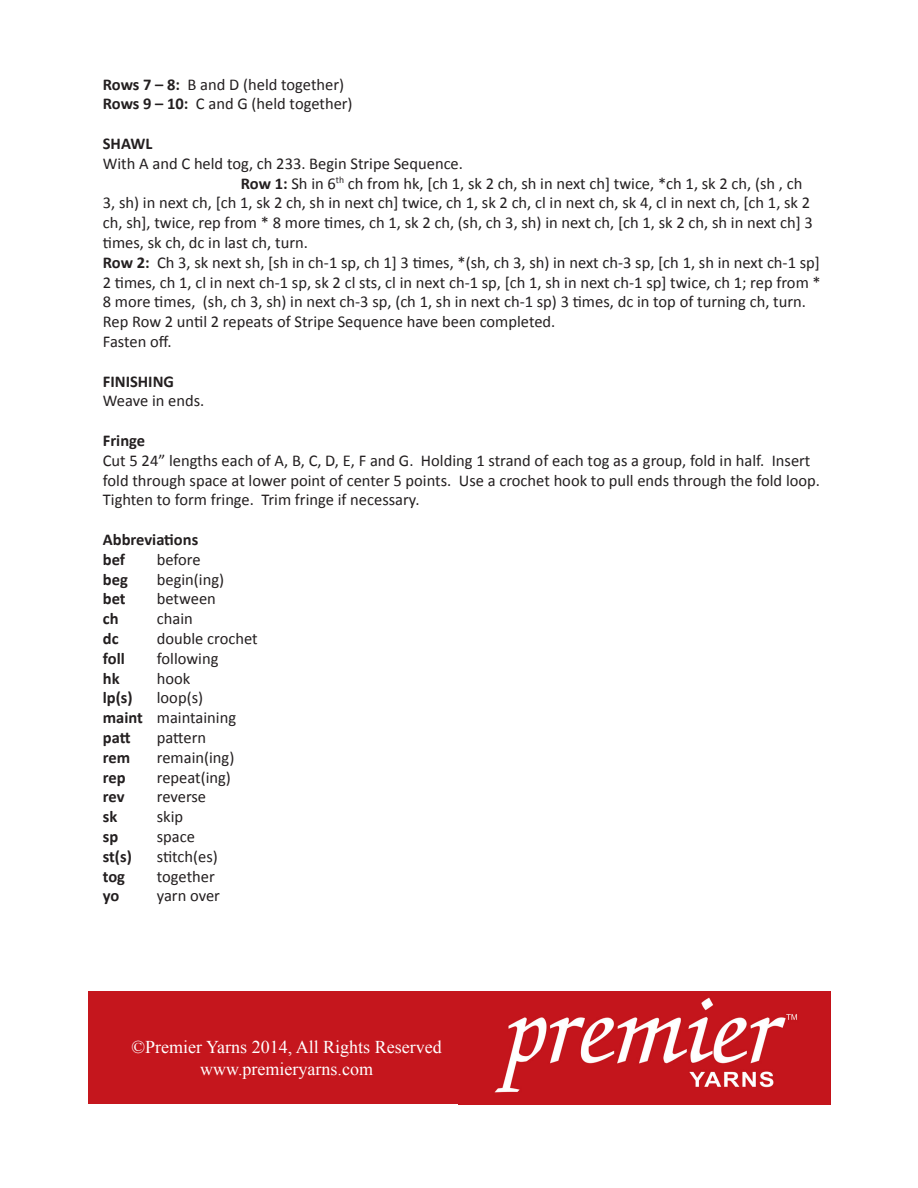
<style>
.page{position:relative;width:918px;height:1188px;background:#fff}
.page>*{position:absolute;margin:0;border:0;box-sizing:border-box;transform-origin:0 0}
.t1{font:18px "Times New Roman";color:#fff}
.No_Spacing{font:16.5px/19.8px "Calibri";color:#231f20;text-align:justify}
.No_Spacing-2{font:700 16.5px "Calibri";color:#231f20}
.s1{font-weight:700}
</style>
<div class="page">
<img style="left:460px;top:991px;width:370px;height:113px">
<div style="left:88px;top:991px;width:372px;height:113px;background:#c5161d"></div>
<p class="No_Spacing" style="left:103px;top:74px;width:243px"><span class="s1">Rows 7 – 8:</span> B and D (held together)</p>
<p class="No_Spacing" style="left:103px;top:94px;width:251px"><span class="s1">Rows 9 – 10:</span> C and G (held together)</p>
<p class="No_Spacing-2" style="left:103px;top:133px;width:51px">SHAWL</p>
<p class="No_Spacing" style="left:103px;top:153px;width:362px">With A and C held tog, ch 233. Begin Stripe Sequence.</p>
<p class="No_Spacing" style="left:241px;top:173px;width:563px"><span class="s1">Row 1:</span> Sh in 6<sup>th</sup> ch from hk, [ch 1, sk 2 ch, sh in next ch] twice, *ch 1, sk 2 ch, (sh , ch</p>
<p class="No_Spacing" style="left:103px;top:193px;width:709px">3, sh) in next ch, [ch 1, sk 2 ch, sh in next ch] twice, ch 1, sk 2 ch, cl in next ch, sk 4, cl in next ch, [ch 1, sk 2</p>
<p class="No_Spacing" style="left:103px;top:213px;width:712px">ch, sh], twice, rep from * 8 more times, ch 1, sk 2 ch, (sh, ch 3, sh) in next ch, [ch 1, sk 2 ch, sh in next ch] 3</p>
<p class="No_Spacing" style="left:103px;top:233px;width:207px">times, sk ch, dc in last ch, turn.</p>
<p class="No_Spacing" style="left:103px;top:252px;width:719px"><span class="s1">Row 2:</span> Ch 3, sk next sh, [sh in ch-1 sp, ch 1] 3 times, *(sh, ch 3, sh) in next ch-3 sp, [ch 1, sh in next ch-1 sp] 2 times, ch 1, cl in next ch-1 sp, sk 2 cl sts, cl in next ch-1 sp, [ch 1, sh in next ch-1 sp] twice, ch 1; rep from * 8 more times, (sh, ch 3, sh) in next ch-3 sp, (ch 1, sh in next ch-1 sp) 3 times, dc in top of turning ch, turn.</p>
<p class="No_Spacing" style="left:103px;top:312px;width:454px">Rep Row 2 until 2 repeats of Stripe Sequence have been completed.</p>
<p class="No_Spacing" style="left:103px;top:332px;width:70px">Fasten off.</p>
<p class="No_Spacing-2" style="left:103px;top:370px;width:73px">FINISHING</p>
<p class="No_Spacing" style="left:103px;top:391px;width:103px">Weave in ends.</p>
<p class="No_Spacing-2" style="left:103px;top:430px;width:44px">Fringe</p>
<p class="No_Spacing" style="left:103px;top:450px;width:719px;text-align:left">Cut 5 24” lengths each of A, B, C, D, E, F and G. Holding 1 strand of each tog as a group, fold in half. Insert fold through space at lower point of center 5 points. Use a crochet hook to pull ends through the fold loop.<br>Tighten to form fringe. Trim fringe if necessary.</p>
<p class="No_Spacing-2" style="left:103px;top:529px;width:97px">Abbreviations</p>
<p class="No_Spacing-2" style="left:103px;top:549px;width:24px">bef</p>
<p class="No_Spacing" style="left:157px;top:549px;width:45px">before</p>
<p class="No_Spacing-2" style="left:103px;top:568px;width:26px">beg</p>
<p class="No_Spacing" style="left:157px;top:569px;width:69px">begin(ing)</p>
<p class="No_Spacing-2" style="left:103px;top:588px;width:24px">bet</p>
<p class="No_Spacing" style="left:157px;top:589px;width:61px">between</p>
<p class="No_Spacing-2" style="left:103px;top:608px;width:17px">ch</p>
<p class="No_Spacing" style="left:157px;top:609px;width:37px">chain</p>
<p class="No_Spacing-2" style="left:103px;top:628px;width:17px">dc</p>
<p class="No_Spacing" style="left:157px;top:629px;width:102px">double crochet</p>
<p class="No_Spacing-2" style="left:103px;top:648px;width:23px">foll</p>
<p class="No_Spacing" style="left:157px;top:648px;width:63px">following</p>
<p class="No_Spacing-2" style="left:103px;top:667px;width:18px">hk</p>
<p class="No_Spacing" style="left:157px;top:668px;width:35px">hook</p>
<p class="No_Spacing-2" style="left:103px;top:687px;width:31px">lp(s)</p>
<p class="No_Spacing" style="left:157px;top:688px;width:48px">loop(s)</p>
<p class="No_Spacing" style="left:103px;top:708px;width:135px"><span class="s1">maint</span> maintaining</p>
<p class="No_Spacing-2" style="left:103px;top:727px;width:29px">patt</p>
<p class="No_Spacing" style="left:157px;top:728px;width:51px">pattern</p>
<p class="No_Spacing-2" style="left:103px;top:747px;width:29px">rem</p>
<p class="No_Spacing" style="left:157px;top:747px;width:79px">remain(ing)</p>
<p class="No_Spacing-2" style="left:103px;top:766px;width:24px">rep</p>
<p class="No_Spacing" style="left:157px;top:767px;width:76px">repeat(ing)</p>
<p class="No_Spacing-2" style="left:103px;top:786px;width:23px">rev</p>
<p class="No_Spacing" style="left:157px;top:787px;width:51px">reverse</p>
<p class="No_Spacing-2" style="left:103px;top:806px;width:16px">sk</p>
<p class="No_Spacing" style="left:157px;top:807px;width:28px">skip</p>
<p class="No_Spacing-2" style="left:103px;top:826px;width:17px">sp</p>
<p class="No_Spacing" style="left:157px;top:827px;width:40px">space</p>
<p class="No_Spacing-2" style="left:103px;top:846px;width:31px">st(s)</p>
<p class="No_Spacing" style="left:157px;top:846px;width:63px">stitch(es)</p>
<p class="No_Spacing-2" style="left:103px;top:865px;width:24px">tog</p>
<p class="No_Spacing" style="left:157px;top:866px;width:59px">together</p>
<p class="No_Spacing-2" style="left:103px;top:885px;width:18px">yo</p>
<p class="No_Spacing" style="left:157px;top:886px;width:65px">yarn over</p>
<p class="t1" style="left:132px;top:1035px;width:312px">©Premier Yarns 2014, All Rights Reserved</p>
<p class="t1" style="left:200px;top:1057px;width:174px">www.premieryarns.com</p>
</div>
